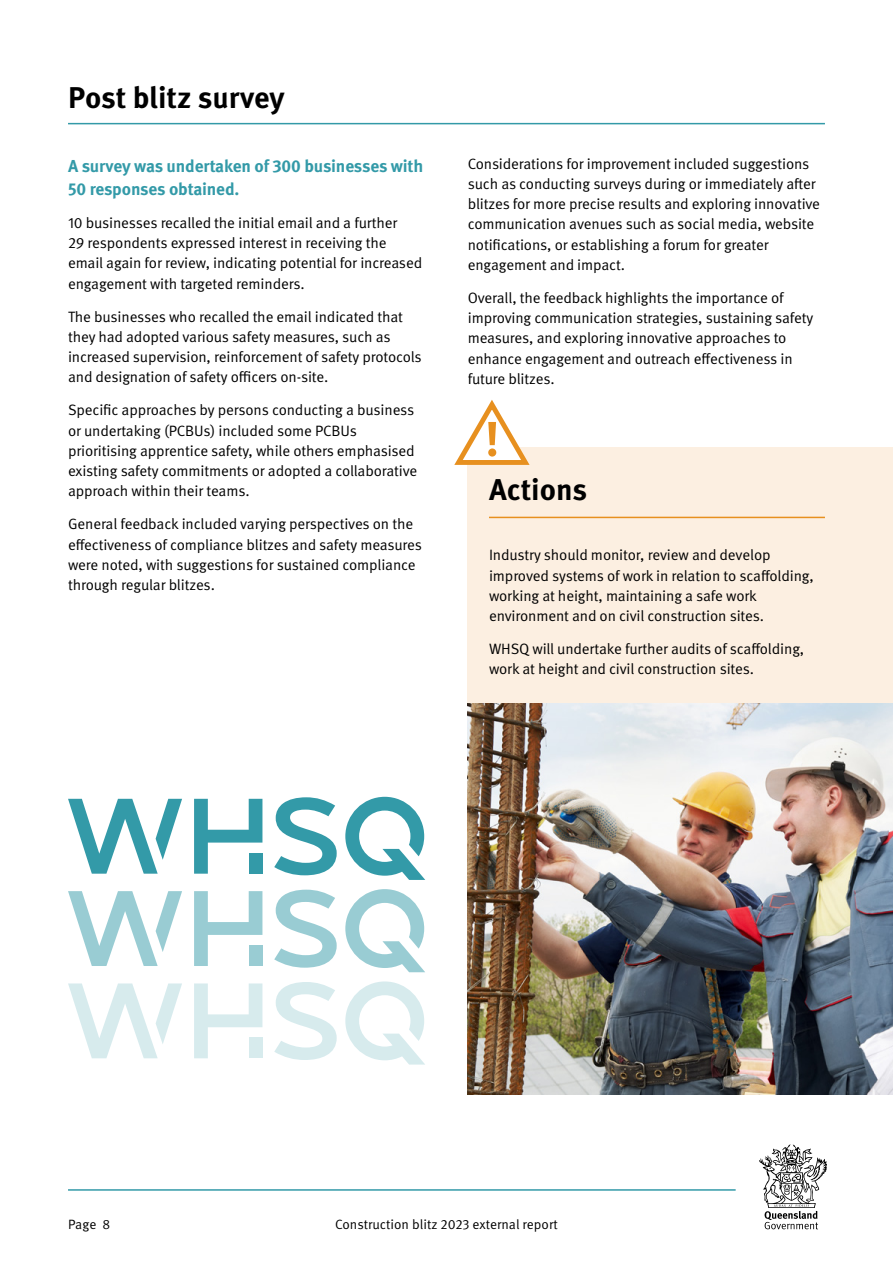
<style>
.page{position:relative;width:893px;height:1263px;background:#fff}
.page>*{position:absolute;margin:0;border:0;box-sizing:border-box;transform-origin:0 0}
.t1{font:700 30px "Meta Pro";color:#000}
.t2{font:700 17.25px/23.2px "Meta Pro";letter-spacing:-.01em;color:#339aa8}
.t3{font:15px/20.2px "Meta Pro";letter-spacing:-.01em;color:#000}
.t4{font:13.5px "Meta Pro";color:#000}
</style>
<div class="page">
<hr style="left:68px;top:1189px;width:668px;height:2px;background:#339aa8">
<svg style="left:759px;top:1144px;width:68px;height:85px"></svg>
<hr style="left:68px;top:123px;width:757px;height:1px;background:#339aa8">
<div style="left:468px;top:447px;width:425px;height:257px;background:#fcefe1"></div>
<svg style="left:454px;top:400px;width:76px;height:67px"></svg>
<svg style="left:68px;top:799px;width:114px;height:75px"></svg>
<svg style="left:274px;top:797px;width:63px;height:78px"></svg>
<svg style="left:194px;top:799px;width:68px;height:75px"></svg>
<div style="left:249px;top:853px;width:13px;height:21px;background:#339aa8"></div>
<svg style="left:345px;top:797px;width:80px;height:83px"></svg>
<svg style="left:68px;top:891px;width:114px;height:75px"></svg>
<svg style="left:274px;top:890px;width:63px;height:78px"></svg>
<svg style="left:194px;top:891px;width:68px;height:75px"></svg>
<div style="left:249px;top:945px;width:13px;height:21px;background:#99ccd3"></div>
<svg style="left:345px;top:889px;width:80px;height:83px"></svg>
<svg style="left:68px;top:983px;width:114px;height:75px"></svg>
<svg style="left:274px;top:982px;width:63px;height:78px"></svg>
<svg style="left:194px;top:983px;width:68px;height:75px"></svg>
<div style="left:249px;top:1037px;width:13px;height:21px;background:#d7ebed"></div>
<svg style="left:345px;top:981px;width:80px;height:83px"></svg>
<img style="left:468px;top:703px;width:425px;height:391px">
<hr style="left:489px;top:517px;width:336px;height:1px;background:#e7901f">
<h1 class="t1" style="left:68px;top:74px;width:218px">Post blitz survey</h1>
<p class="t2" style="left:68px;top:153px;width:357px">A survey was undertaken of 300 businesses with<br>50 responses obtained.</p>
<p class="t3" style="left:68px;top:212px;width:356px">10 businesses recalled the initial email and a further<br>29 respondents expressed interest in receiving the email again for review, indicating potential for increased engagement with targeted reminders.</p>
<p class="t3" style="left:68px;top:305px;width:355px">The businesses who recalled the email indicated that they had adopted various safety measures, such as increased supervision, reinforcement of safety protocols and designation of safety officers on-site.</p>
<p class="t3" style="left:68px;top:399px;width:351px">Specific approaches by persons conducting a business or undertaking (PCBUs) included some PCBUs prioritising apprentice safety, while others emphasised existing safety commitments or adopted a collaborative approach within their teams.</p>
<p class="t3" style="left:68px;top:513px;width:356px">General feedback included varying perspectives on the effectiveness of compliance blitzes and safety measures were noted, with suggestions for sustained compliance through regular blitzes.</p>
<p class="t3" style="left:468px;top:152px;width:354px">Considerations for improvement included suggestions such as conducting surveys during or immediately after blitzes for more precise results and exploring innovative communication avenues such as social media, website notifications, or establishing a forum for greater engagement and impact.</p>
<p class="t3" style="left:468px;top:287px;width:347px">Overall, the feedback highlights the importance of improving communication strategies, sustaining safety measures, and exploring innovative approaches to enhance engagement and outreach effectiveness in future blitzes.</p>
<h1 class="t1" style="left:489px;top:466px;width:100px">Actions</h1>
<p class="t3" style="left:489px;top:544px;width:326px">Industry should monitor, review and develop improved systems of work in relation to scaffolding, working at height, maintaining a safe work environment and on civil construction sites.</p>
<p class="t3" style="left:489px;top:638px;width:317px">WHSQ will undertake further audits of scaffolding, work at height and civil construction sites.</p>
<p class="t4" style="left:68px;top:1214px;width:44px">Page 8</p>
<p class="t4" style="left:335px;top:1214px;width:224px">Construction blitz 2023 external report</p>
</div>
